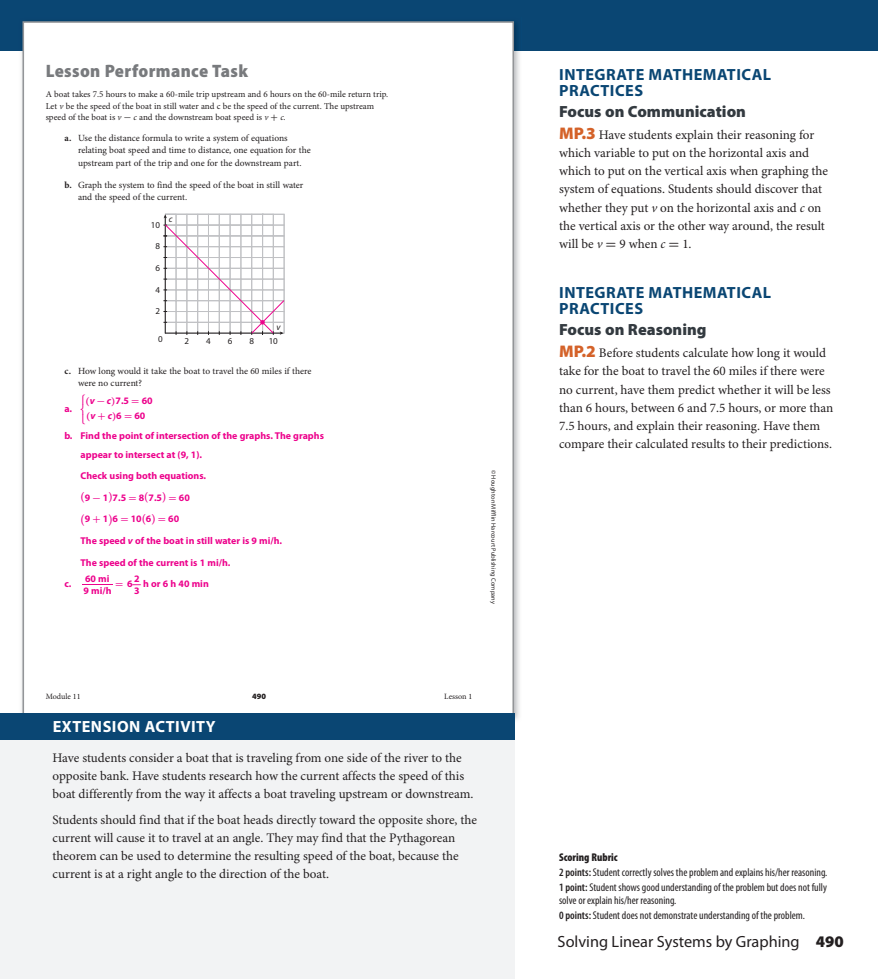
<style>
.page{position:relative;width:878px;height:979px;background:#fff}
.page>*{position:absolute;margin:0;border:0;box-sizing:border-box;transform-origin:0 0}
.t1{font:900 semi-condensed 18px "Myriad Pro";letter-spacing:.02em;color:#787a7d}
.t2{font:700 16.25px/16.2px "Myriad Pro";letter-spacing:.03em;color:#0a4673}
.t3{font:900 16.25px "Myriad Pro";color:#333a40}
.t4{font:16.25px "Myriad Pro";color:#231f20}
.t5{font:700 16.25px "Myriad Pro";letter-spacing:.03em;color:#fff}
.t6{font:13.12px/18.1px "Minion Pro";color:#231f20}
.t7{font:condensed 11.25px/15px "Myriad Pro";color:#231f20}
.t8{font:700 9.88px/21.6px "Myriad Pro";color:#ed028c}
.t9{font:700 9.88px/9.9px "Uni Math Plus";color:#ed028c;text-align:justify}
.t10{font:9.5px/12.6px "Minion Pro";letter-spacing:-.005em;color:#231f20}
.t11{font:9px/11.2px "Minion Pro";color:#231f20}
.t12{font:9px "Myriad Pro";color:#231f20}
.t13{font:italic 9px "Myriad Pro";color:#231f20}
.t14{font:8.12px "Minion Pro";color:#231f20}
.t15{font:900 8.12px "Myriad Pro";color:#231f20}
.t16{font:6.25px "Myriad Pro";letter-spacing:.01em;color:#231f20}
.s1{font-style:italic}
.s2{font-family:"Uni Math Plus";font-weight:700}
.s3{font-weight:700}
.s4{font-family:"Uni Math Plus";font-size:9.12px}
.s5{font-family:"Uni Math Plus"}
.s6{font-family:"Uni Math Plus";font-style:italic;font-size:9.12px}
.s7{font-family:"Uni Math Plus";font-size:10.75px}
.s8{font-family:"Uni Math Plus";font-size:10.62px}
.s9{font-family:"Uni Math Plus";font-size:11.62px}
.s10{font-size:17.38px}
.s11{font-family:"Myriad Pro";font-weight:900;font-size:16.88px;color:#d46229}
.s12{font-weight:900}
.s13{font-weight:600}
</style>
<div class="page">
<div style="left:0;top:0;width:878px;height:50px;background:#0a4673"></div>
<div style="left:0;top:714px;width:514px;height:265px;background:#f2f3f4"></div>
<img style="left:514px;top:50px;width:7px;height:672px">
<div style="left:23px;top:22px;width:490px;height:692px;background:#fff"></div>
<svg style="left:163px;top:213px;width:122px;height:122px"></svg>
<div style="left:0;top:713px;width:514px;height:27px;background:#0a4673"></div>
<h1 class="t1" style="left:46px;top:61px;width:204px">Lesson Performance Task</h1>
<p class="t11" style="left:46px;top:89px;width:344px">A boat takes 7.5 hours to make a 60-mile trip upstream and 6 hours on the 60-mile return trip.<br>Let <span class="s1">v</span> be the speed of the boat in still water and c be the speed of the current. The upstream speed of the boat is <span class="s1">v</span> <span class="s2">-</span> <span class="s1">c</span> and the downstream boat speed is <span class="s1">v</span> <span class="s2">+</span> <span class="s1">c.</span></p>
<p class="t10" style="left:78px;top:132px;width:234px;text-indent:-14px"><span class="s3">a.</span> Use the distance formula to write a system of equations relating boat speed and time to distance, one equation for the upstream part of the trip and one for the downstream part.</p>
<p class="t10" style="left:78px;top:180px;width:227px;line-height:11.8px;text-indent:-14px"><span class="s3">b.</span> Graph the system to find the speed of the boat in still water and the speed of the current.</p>
<p class="t12" style="left:151px;top:219px;width:11px">10</p>
<p class="t12" style="left:155px;top:241px;width:6px">8</p>
<p class="t12" style="left:155px;top:262px;width:6px">6</p>
<p class="t12" style="left:155px;top:284px;width:6px">4</p>
<p class="t12" style="left:155px;top:306px;width:6px">2</p>
<p class="t13" style="left:169px;top:213px;width:5px">c</p>
<p class="t12" style="left:158px;top:333px;width:6px">0</p>
<p class="t13" style="left:276px;top:321px;width:6px">v</p>
<p class="t12" style="left:184px;top:336px;width:6px">2</p>
<p class="t12" style="left:206px;top:336px;width:6px">4</p>
<p class="t12" style="left:228px;top:336px;width:6px">6</p>
<p class="t12" style="left:249px;top:336px;width:6px">8</p>
<p class="t12" style="left:269px;top:336px;width:11px">10</p>
<p class="t10" style="left:78px;top:365px;width:235px;line-height:11.8px;text-indent:-14px"><span class="s3">c.</span> How long would it take the boat to travel the 60 miles if there were no current?</p>
<p class="t9" style="left:81px;top:393px;width:6px">⎧ ⎨ ⎩</p>
<p class="t8" style="left:85px;top:393px;width:69px;line-height:15.5px"><span class="s4">(</span><span class="s1">v</span> <span class="s5">-</span> <span class="s1">c</span><span class="s6">)</span>7.5 <span class="s5">=</span> 60 <span class="s4">(</span><span class="s1">v</span> <span class="s5">+</span> <span class="s1">c</span><span class="s6">)</span>6 <span class="s5">=</span> 60</p>
<p class="t8" style="left:81px;top:426px;width:245px;line-height:18.9px;text-indent:-16px">b. Find the point of intersection of the graphs. The graphs appear to intersect at (9, 1).</p>
<p class="t8" style="left:81px;top:465px;width:203px">Check using both equations.<br><span class="s7">(</span>9 <span class="s5">-</span> 1<span class="s7">)</span>7.5 <span class="s5">=</span> 8<span class="s8">(</span>7.5<span class="s8">)</span> <span class="s5">=</span> 60<br><span class="s9">(</span>9 <span class="s5">+</span> 1<span class="s9">)</span>6 <span class="s5">=</span> 10<span class="s7">(</span>6<span class="s7">)</span> <span class="s5">=</span> 60<br>The speed <span class="s1">v</span> of the boat in still water is 9 mi/h.<br>The speed of the current is 1 mi/h.</p>
<p class="t8" style="left:64px;top:573px;width:50px;line-height:12px;text-align:right">c. <span class="s10">_</span>60 mi<br>9 mi/h</p>
<p class="t8" style="left:115px;top:577px;width:27px;line-height:8.9px;text-align:right"><span class="s5">=</span> 6 <sup>_</sup>2<br>3</p>
<p class="t8" style="left:143px;top:573px;width:67px">h or 6 h 40 min</p>
<p class="t8" style="left:64px;top:398px;width:9px">a.</p>
<p class="t16" style="left:497px;top:470px;width:136px;rotate:90deg">© Houghton Mifflin Harcourt Publishing Company</p>
<p class="t14" style="left:46px;top:691px;width:37px">Module 11</p>
<p class="t15" style="left:252px;top:692px;width:15px">490</p>
<p class="t14" style="left:444px;top:691px;width:30px">Lesson 1</p>
<p class="t5" style="left:53px;top:718px;width:164px">EXTENSION ACTIVITY</p>
<p class="t6" style="left:52px;top:749px;width:422px">Have students consider a boat that is traveling from one side of the river to the opposite bank. Have students research how the current affects the speed of this boat differently from the way it affects a boat traveling upstream or downstream.</p>
<p class="t6" style="left:52px;top:811px;width:426px">Students should find that if the boat heads directly toward the opposite shore, the current will cause it to travel at an angle. They may find that the Pythagorean theorem can be used to determine the resulting speed of the boat, because the current is at a right angle to the direction of the boat.</p>
<p class="t2" style="left:559px;top:66px;width:213px">INTEGRATE MATHEMATICAL<br>PRACTICES</p>
<p class="t3" style="left:559px;top:102px;width:188px">Focus on Communication</p>
<p class="t6" style="left:559px;top:126px;width:270px"><span class="s11">MP.3</span> Have students explain their reasoning for which variable to put on the horizontal axis and which to put on the vertical axis when graphing the system of equations. Students should discover that whether they put <span class="s1">v</span> on the horizontal axis and <span class="s1">c</span> on the vertical axis or the other way around, the result will be <span class="s1">v</span> <span class="s2">=</span> 9 when <span class="s1">c</span> <span class="s2">=</span> 1.</p>
<p class="t2" style="left:559px;top:284px;width:213px">INTEGRATE MATHEMATICAL<br>PRACTICES</p>
<p class="t3" style="left:559px;top:321px;width:149px">Focus on Reasoning</p>
<p class="t6" style="left:559px;top:344px;width:276px"><span class="s11">MP.2</span> Before students calculate how long it would take for the boat to travel the 60 miles if there were no current, have them predict whether it will be less than 6 hours, between 6 and 7.5 hours, or more than 7.5 hours, and explain their reasoning. Have them compare their calculated results to their predictions.</p>
<p class="t7" style="left:559px;top:850px;width:270px"><span class="s12">Scoring Rubric<br></span><span class="s13">2 points:</span> Student correctly solves the problem and explains his/her reasoning.<br><span class="s13">1 point:</span> Student shows good understanding of the problem but does not fully</p>
<p class="t7" style="left:559px;top:893px;width:247px">solve or explain his/her reasoning.<br><span class="s13">0 points:</span> Student does not demonstrate understanding of the problem.</p>
<p class="t4" style="left:557px;top:933px;width:288px">Solving Linear Systems by Graphing <span class="s12">490</span></p>
</div>
